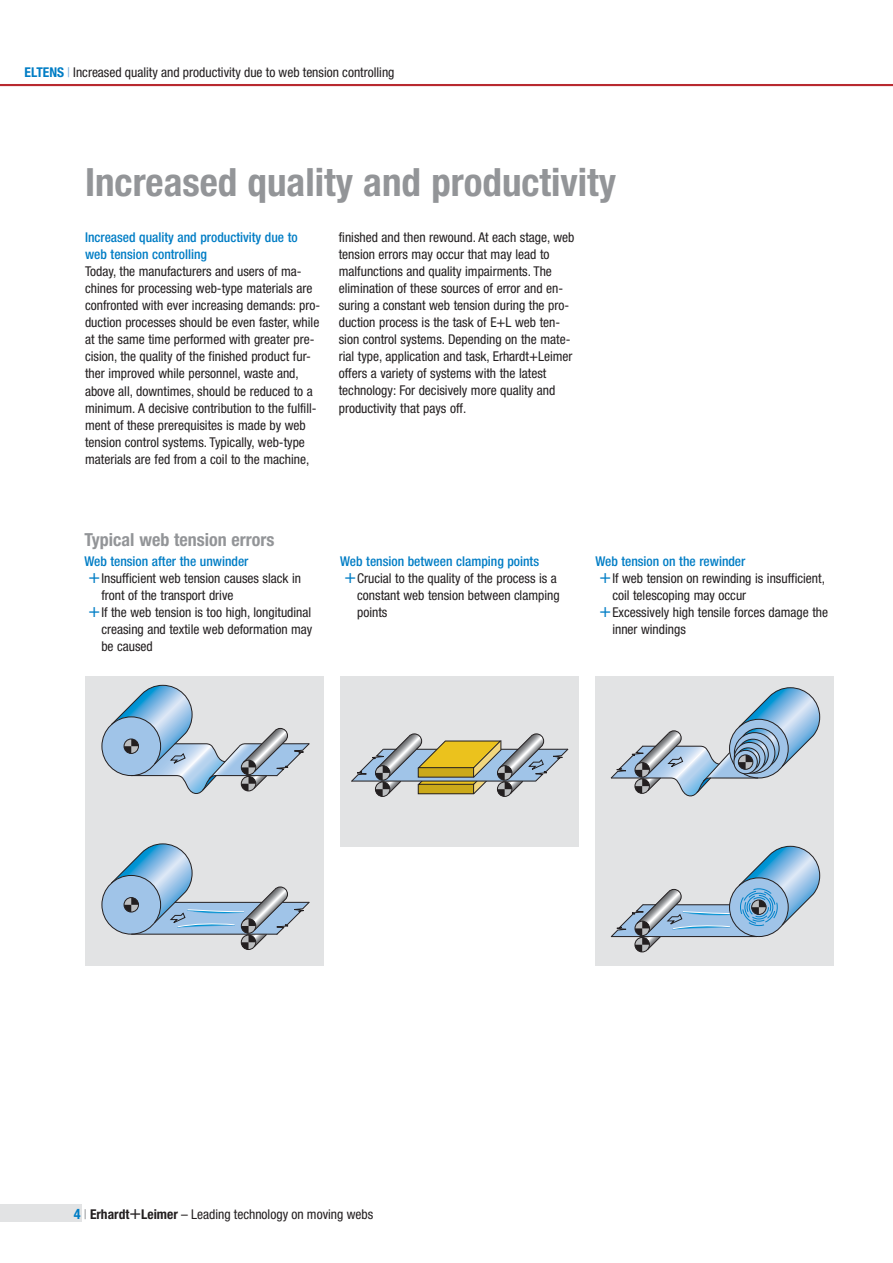
<style>
.page{position:relative;width:893px;height:1263px;background:#fff}
.page>*{position:absolute;margin:0;border:0;box-sizing:border-box;transform-origin:0 0}
.t1{font:700 condensed 39px "Helvetica Neue";color:#939598}
.t2{font:700 condensed 18px "Helvetica Neue";color:#939598}
.t3{font:condensed 13.5px/17px "Helvetica Neue";color:#231f20}
.t4{font:500 condensed 13.5px/17px "Helvetica Neue";color:#007dc5}
.s1{font-weight:700;color:#007dc5}
.s2{color:#7bafde}
.s3{font-size:15px}
.s4{font-size:19.5px;color:#007dc5}
.s5{font-weight:700;font-size:14.25px;color:#007dc5}
.s6{color:#939598}
.s7{font-weight:700}
.s8{font-size:19.5px}
</style>
<div class="page">
<hr style="left:0;top:84px;width:893px;height:2px;background:#b8292f">
<div style="left:0;top:1204px;width:82px;height:17px;background:#e2e3e4"></div>
<div style="left:595px;top:676px;width:238px;height:289px;background:#e2e3e4"></div>
<div style="left:340px;top:676px;width:238px;height:170px;background:#e2e3e4"></div>
<div style="left:85px;top:676px;width:238px;height:289px;background:#e2e3e4"></div>
<div style="left:102px;top:717px;width:59px;height:58px;background:#a0c4e8;border-radius:50%"></div>
<svg style="left:110px;top:684px;width:200px;height:109px"></svg>
<div style="left:102px;top:875px;width:59px;height:59px;background:#a0c4e8;border-radius:50%"></div>
<div style="left:241px;top:935px;width:15px;height:15px;border:1px solid #231f20;border-radius:50%"></div>
<svg style="left:110px;top:843px;width:200px;height:106px"></svg>
<div style="left:375px;top:781px;width:15px;height:16px;border:1px solid #231f20;border-radius:50%"></div>
<div style="left:497px;top:781px;width:15px;height:16px;border:1px solid #231f20;border-radius:50%"></div>
<svg style="left:351px;top:733px;width:218px;height:63px"></svg>
<svg style="left:610px;top:687px;width:210px;height:109px"></svg>
<svg style="left:610px;top:845px;width:210px;height:107px"></svg>
<p class="t3" style="left:25px;top:63px;width:371px"><span class="s1">ELTENS</span> <span class="s2">|</span> Increased quality and productivity due to web tension controlling</p>
<h1 class="t1" style="left:85px;top:159px;width:532px">Increased quality and productivity</h1>
<p class="t4" style="left:85px;top:229px;width:214px">Increased quality and productivity due to web tension controlling</p>
<p class="t3" style="left:85px;top:263px;width:237px">Today, the manufacturers and users of ma&shy;chines for processing web-type materials are confronted with ever increasing demands: pro&shy;duction processes should be even faster, while at the same time performed with greater pre&shy;cision, the quality of the finished product fur&shy;ther improved while personnel, waste and, above all, downtimes, should be reduced to a minimum. A decisive contribution to the fulfill&shy;ment of these prerequisites is made by web tension control systems. Typically, web-type materials are fed from a coil to the machine,</p>
<p class="t3" style="left:339px;top:229px;width:237px">finished and then rewound. At each stage, web tension errors may occur that may lead to malfunctions and quality impairments. The elimination of these sources of error and en&shy;suring a constant web tension during the pro&shy;duction process is the task of E<span class="s3">+</span>L web ten&shy;sion control systems. Depending on the mate&shy;rial type, application and task, Erhardt<span class="s3">+</span>Leimer offers a variety of systems with the latest technology: For decisively more quality and productivity that pays off.</p>
<h2 class="t2" style="left:84px;top:528px;width:192px">Typical web tension errors</h2>
<p class="t4" style="left:84px;top:552px;width:166px">Web tension after the unwinder</p>
<p class="t3" style="left:89px;top:569px;width:214px"><span class="s4">+</span>Insufficient web tension causes slack in</p>
<p class="t3" style="left:101px;top:586px;width:134px">front of the transport drive</p>
<p class="t3" style="left:89px;top:603px;width:224px"><span class="s4">+</span>If the web tension is too high, longitudinal</p>
<p class="t3" style="left:101px;top:620px;width:213px">creasing and textile web deformation may</p>
<p class="t3" style="left:101px;top:637px;width:53px">be caused</p>
<p class="t4" style="left:340px;top:552px;width:200px">Web tension between clamping points</p>
<p class="t3" style="left:344px;top:569px;width:214px"><span class="s4">+</span>Crucial to the quality of the process is a</p>
<p class="t3" style="left:357px;top:586px;width:204px">constant web tension between clamping</p>
<p class="t3" style="left:357px;top:603px;width:32px">points</p>
<p class="t4" style="left:595px;top:552px;width:152px">Web tension on the rewinder</p>
<p class="t3" style="left:600px;top:569px;width:227px"><span class="s4">+</span>If web tension on rewinding is insufficient,</p>
<p class="t3" style="left:612px;top:586px;width:135px">coil telescoping may occur</p>
<p class="t3" style="left:600px;top:603px;width:230px"><span class="s4">+</span>Excessively high tensile forces damage the</p>
<p class="t3" style="left:612px;top:620px;width:75px">inner windings</p>
<p class="t3" style="left:74px;top:1205px;width:301px"><span class="s5">4</span> <span class="s6">|</span> <span class="s7">Erhardt</span><span class="s8">+</span><span class="s7">Leimer</span> – Leading technology on moving webs</p>
</div>
